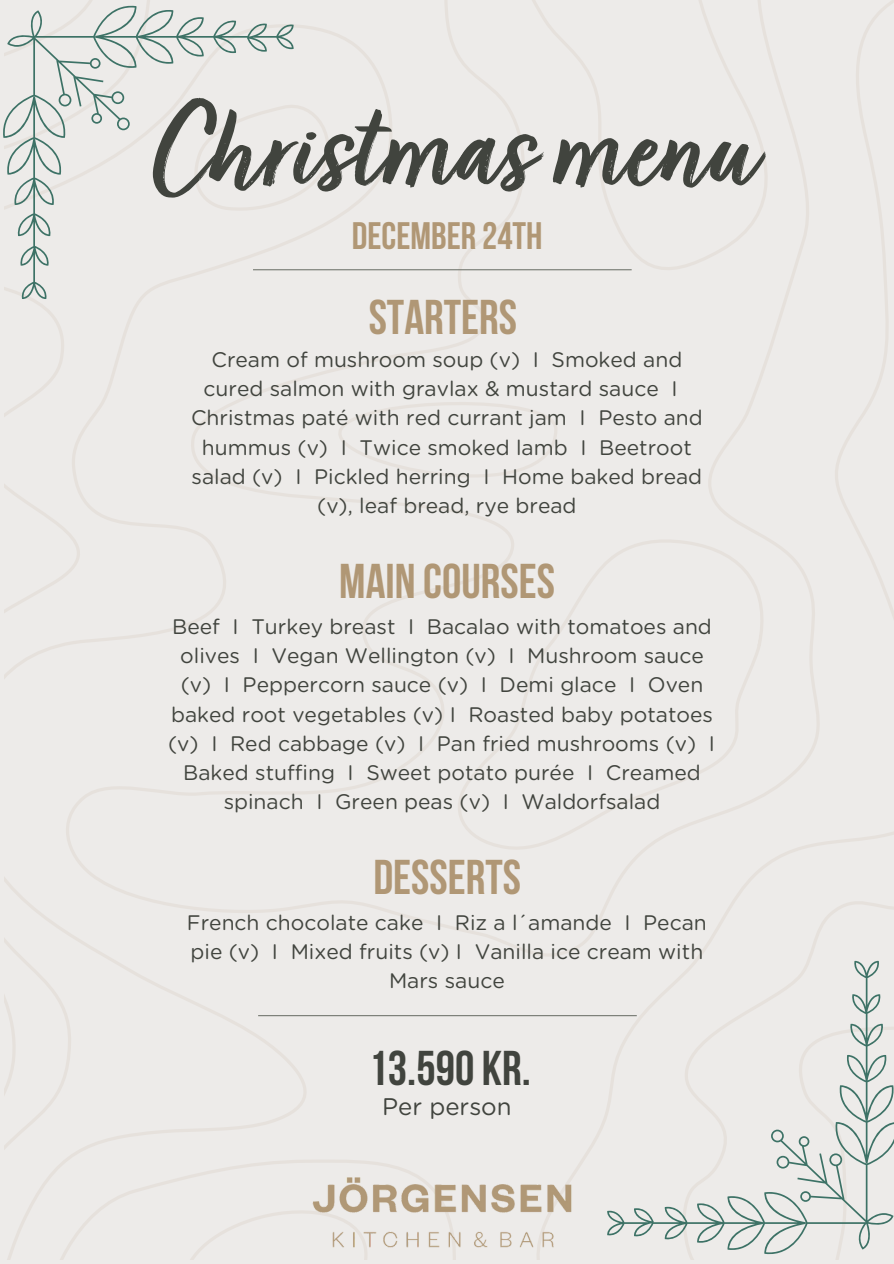
<style>
.page{position:relative;width:894px;height:1264px;background:#fff}
.page>*{position:absolute;margin:0;border:0;box-sizing:border-box;transform-origin:0 0}
.t1{font:131.1px "Turbinado Bold Pro";color:#41443e}
.t2{font:700 48.75px "Bebas Neue";color:#b09775}
.t3{font:700 48.75px "Bebas Neue";color:#41443e}
.t4{font:700 38.25px "Bebas Neue";color:#b09775}
.t5{font:24px "Gotham Rounded";color:#41443e}
.t6{font:21px/29.2px "Gotham Rounded";color:#41443e;text-align:center}
</style>
<div class="page">
<div style="left:0;top:1193px;width:893px;height:70px;background:#edebe9"></div>
<div style="left:0;top:1124px;width:606px;height:69px;background:#edebe9"></div>
<div style="left:0;top:1200px;width:632px;height:63px;background:#edebe9"></div>
<div style="left:0;top:836px;width:893px;height:288px;background:#edebe9"></div>
<div style="left:448px;top:836px;width:322px;height:17px;background:#edebe9"></div>
<div style="left:0;top:0;width:893px;height:836px;background:#edebe9"></div>
<div style="left:294px;top:98px;width:46px;height:114px;background:#edebe9"></div>
<div style="left:0;top:0;width:254px;height:776px;background:#edebe9"></div>
<hr style="left:253px;top:269px;width:378px;height:1px;background:#757971">
<hr style="left:258px;top:1015px;width:378px;height:1px;background:#757971">
<svg style="left:606px;top:960px;width:287px;height:297px;background:#e4e4e2"></svg>
<img style="left:302px;top:1143px;width:290px;height:120px">
<svg style="left:0;top:3px;width:294px;height:296px;background:#e5e5e2"></svg>
<p class="t1" style="left:151px;top:96px;width:605px">Christmasmenu</p>
<p class="t4" style="left:352px;top:221px;width:192px">DECEMBER 24TH</p>
<p class="t2" style="left:368px;top:297px;width:150px">STARTERS</p>
<p class="t6" style="left:211px;top:346px;width:472px">Cream of mushroom soup (v) I Smoked and</p>
<p class="t6" style="left:203px;top:375px;width:475px">cured salmon with gravlax &amp; mustard sauce I</p>
<p class="t6" style="left:191px;top:404px;width:513px">Christmas paté with red currant jam I Pesto and</p>
<p class="t6" style="left:202px;top:434px;width:491px">hummus (v) I Twice smoked lamb I Beetroot</p>
<p class="t6" style="left:191px;top:463px;width:512px">salad (v) I Pickled herring I Home baked bread</p>
<p class="t6" style="left:317px;top:492px;width:261px">(v), leaf bread, rye bread</p>
<p class="t2" style="left:339px;top:561px;width:217px">MAIN COURSES</p>
<p class="t6" style="left:168px;top:612px;width:548px">Beef I Turkey breast I Bacalao with tomatoes and olives I Vegan Wellington (v) I Mushroom sauce (v) I Peppercorn sauce (v) I Demi glace I Oven baked root vegetables (v) I Roasted baby potatoes (v) I Red cabbage (v) I Pan fried mushrooms (v) I Baked stuffing I Sweet potato purée I Creamed spinach I Green peas (v) I Waldorfsalad</p>
<p class="t2" style="left:373px;top:857px;width:149px">DESSERTS</p>
<p class="t6" style="left:187px;top:908px;width:521px">French chocolate cake I Riz a l´amande I Pecan pie (v) I Mixed fruits (v) I Vanilla ice cream with<br>Mars sauce</p>
<p class="t3" style="left:368px;top:1047px;width:164px">13.590 KR.</p>
<p class="t5" style="left:382px;top:1095px;width:131px">Per person</p>
</div>
